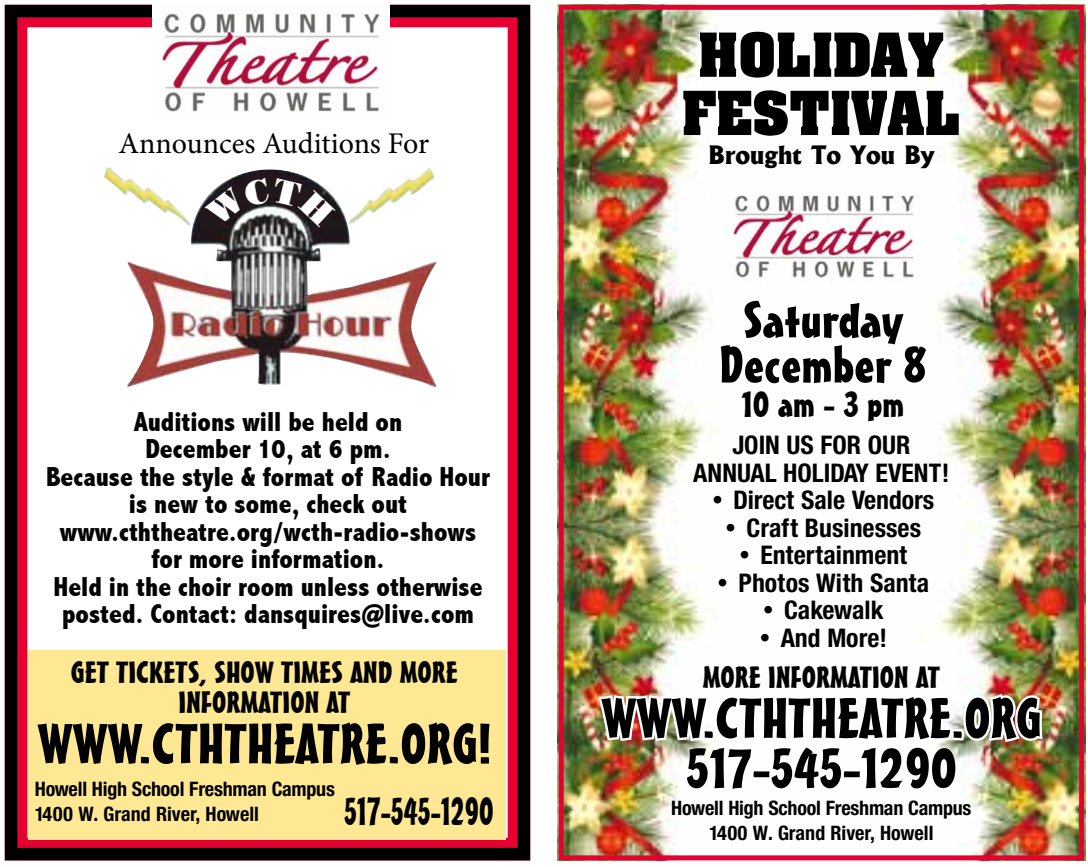
<style>
.page{position:relative;width:1088px;height:867px;background:#fff}
.page>*{position:absolute;margin:0;border:0;box-sizing:border-box;transform-origin:0 0}
.t1{font:300 68px/58.2px "Aachen";color:#000}
.t2{font:55px/50px "Mister Earl BT";color:#000;text-align:center;scale:1.25 1}
.t3{font:50px/45px "Mister Earl BT";color:#000;text-align:center;scale:1.25 1}
.t4{font:38px "Mister Earl BT";color:#000}
.t5{font:35px "Mister Earl BT";color:#000;scale:1.25 1}
.t6{font:700 condensed 31.5px "Sans";color:#fff}
.t7{font:30px/30px "Mister Earl BT";color:#000;text-align:center;scale:1.25 1}
.t8{font:30px "Minion Pro";letter-spacing:-.005em;color:#000}
.t9{font:800 condensed 27.5px/27.5px "Abadi";color:#000;text-align:center}
.t10{font:700 condensed 27.5px/27.5px "Sans";color:#000;text-align:center}
.t11{font:800 24.25px "Albertus";color:#000}
.t12{font:700 condensed 21.5px/25px "Sans";letter-spacing:-.01em;color:#000}
</style>
<div class="page">
<div style="left:5px;top:5px;width:525px;height:855px;border:22px solid #e60032"></div>
<div style="left:29px;top:650px;width:477px;height:189px;background:#ffe893"></div>
<div style="left:5px;top:5px;width:525px;height:855px;border:12px solid #000"></div>
<img style="left:153px;top:5px;width:236px;height:107px">
<img style="left:104px;top:167px;width:333px;height:220px">
<img style="left:557px;top:5px;width:528px;height:855px">
<div style="left:558px;top:5px;width:525px;height:855px;border:5px solid #e60032"></div>
<img style="left:725px;top:188px;width:197px;height:93px">
<img style="left:595px;top:656px;width:449px;height:94px">
<svg style="left:715px;top:281px;width:216px;height:147px"></svg>
<svg style="left:204px;top:177px;width:131px;height:50px;background:#484245"></svg>
<p class="t8" style="left:118px;top:123px;width:312px">Announces Auditions For</p>
<p class="t6" style="left:225px;top:163px;width:104px">Presents</p>
<p class="t9" style="left:46px;top:407px;width:445px">Auditions will be held on<br>December 10, at 6 pm.<br>Because the style &amp; format of Radio Hour is new to some, check out www.cththeatre.org/wcth-radio-shows for more information.<br>Held in the choir room unless otherwise posted. Contact: dansquires@live.com</p>
<p class="t7" style="left:71px;top:657px;width:311px">GET TICKETS, SHOW TIMES AND MORE<br>INFORMATION AT</p>
<h2 class="t2" style="left:37px;top:718px;width:364px">WWW.CTHTHEATRE.ORG!</h2>
<p class="t12" style="left:35px;top:775px;width:302px">Howell High School Freshman Campus<br>1400 W. Grand River, Howell</p>
<h3 class="t4" style="left:344px;top:787px;width:151px">517-545-1290</h3>
<h1 class="t1" style="left:681px;top:24px;width:281px">HOLIDAY<br>FESTIVAL</h1>
<p class="t11" style="left:708px;top:140px;width:228px">Brought To You By</p>
<h3 class="t3" style="left:719px;top:297px;width:167px">Saturday<br>December 8</h3>
<p class="t5" style="left:741px;top:383px;width:132px">10 am - 3 pm</p>
<p class="t10" style="left:693px;top:431px;width:257px">Join us for our annual holiday event!</p>
<p class="t10" style="left:708px;top:486px;width:227px">• Direct Sale Vendors</p>
<p class="t10" style="left:721px;top:513px;width:201px">• Craft Businesses</p>
<p class="t10" style="left:735px;top:541px;width:173px">• Entertainment</p>
<p class="t10" style="left:713px;top:568px;width:217px">• Photos With Santa</p>
<p class="t10" style="left:759px;top:596px;width:126px">• Cakewalk</p>
<p class="t10" style="left:755px;top:623px;width:133px">• And More!</p>
<p class="t7" style="left:702px;top:661px;width:191px">MORE INFORMATION AT</p>
<h2 class="t2" style="left:601px;top:692px;width:353px">WWW.CTHTHEATRE.ORG<br>517-545-1290</h2>
<p class="t12" style="left:671px;top:795px;width:302px;text-align:center">Howell High School Freshman Campus<br>1400 W. Grand River, Howell</p>
</div>
